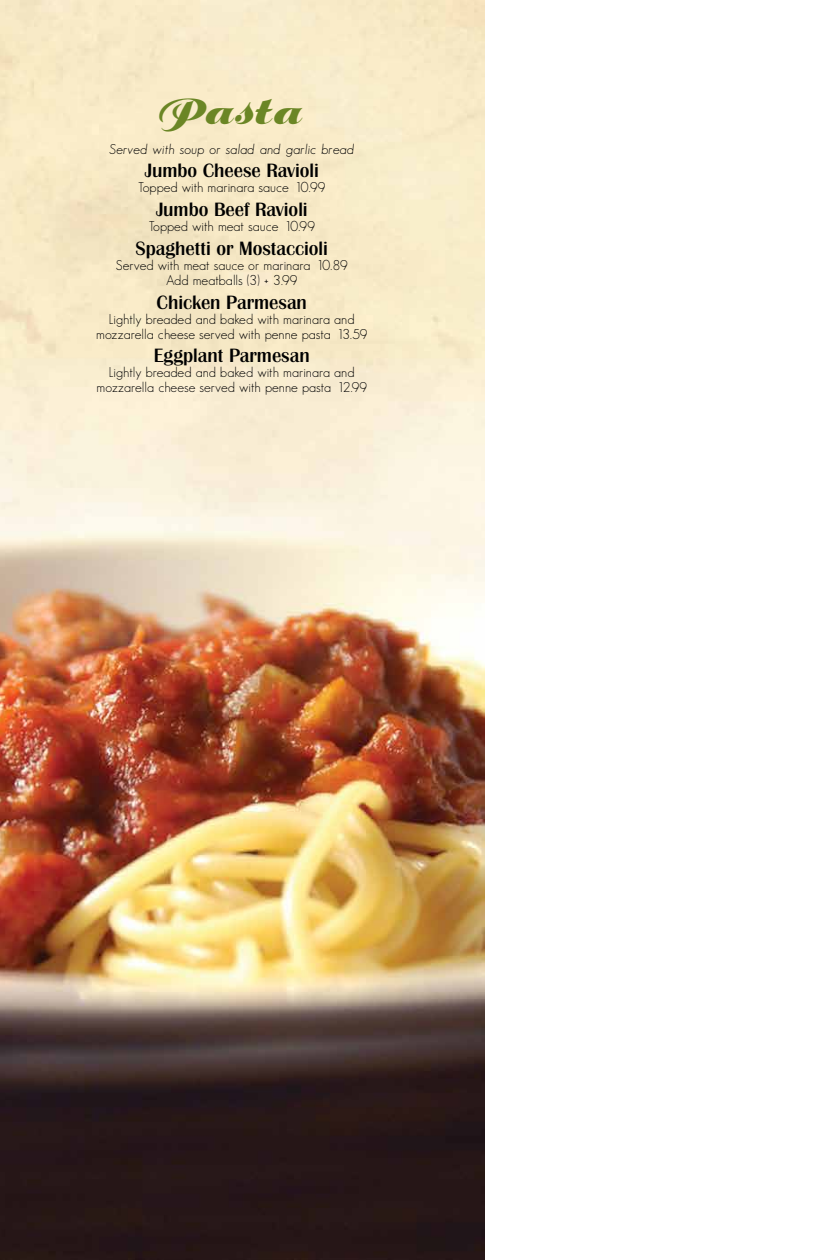
<style>
.page{position:relative;width:822px;height:1260px;background:#fff}
.page>*{position:absolute;margin:0;border:0;box-sizing:border-box;transform-origin:0 0}
.t1{font:37.5px "P22 Klauss Kursiv";color:#6b8625}
.t2{font:20px "Britannic Medium DTC";color:#000}
.t3{font:13.75px/15px "Bougan S Si";color:#000;text-align:center}
.t4{font:italic 13.75px "Bougan S Si";color:#000}
</style>
<div class="page">
<img style="left:0;top:0;width:484px;height:1260px">
<h1 class="t1" style="left:160px;top:88px;width:144px">Pasta</h1>
<p class="t4" style="left:109px;top:141px;width:246px">Served with soup or salad and garlic bread</p>
<h2 class="t2" style="left:144px;top:160px;width:176px">Jumbo Cheese Ravioli</h2>
<p class="t3" style="left:138px;top:180px;width:188px">Topped with marinara sauce 10.99</p>
<h2 class="t2" style="left:156px;top:199px;width:153px">Jumbo Beef Ravioli</h2>
<p class="t3" style="left:149px;top:219px;width:168px">Topped with meat sauce 10.99</p>
<h2 class="t2" style="left:135px;top:237px;width:194px">Spaghetti or Mostaccioli</h2>
<p class="t3" style="left:116px;top:257px;width:233px">Served with meat sauce or marinara 10.89<br>Add meatballs (3) + 3.99</p>
<h2 class="t2" style="left:156px;top:291px;width:152px">Chicken Parmesan</h2>
<p class="t3" style="left:96px;top:311px;width:272px">Lightly breaded and baked with marinara and mozzarella cheese served with penne pasta 13.59</p>
<h2 class="t2" style="left:154px;top:345px;width:157px">Eggplant Parmesan</h2>
<p class="t3" style="left:96px;top:365px;width:272px">Lightly breaded and baked with marinara and mozzarella cheese served with penne pasta 12.99</p>
</div>
